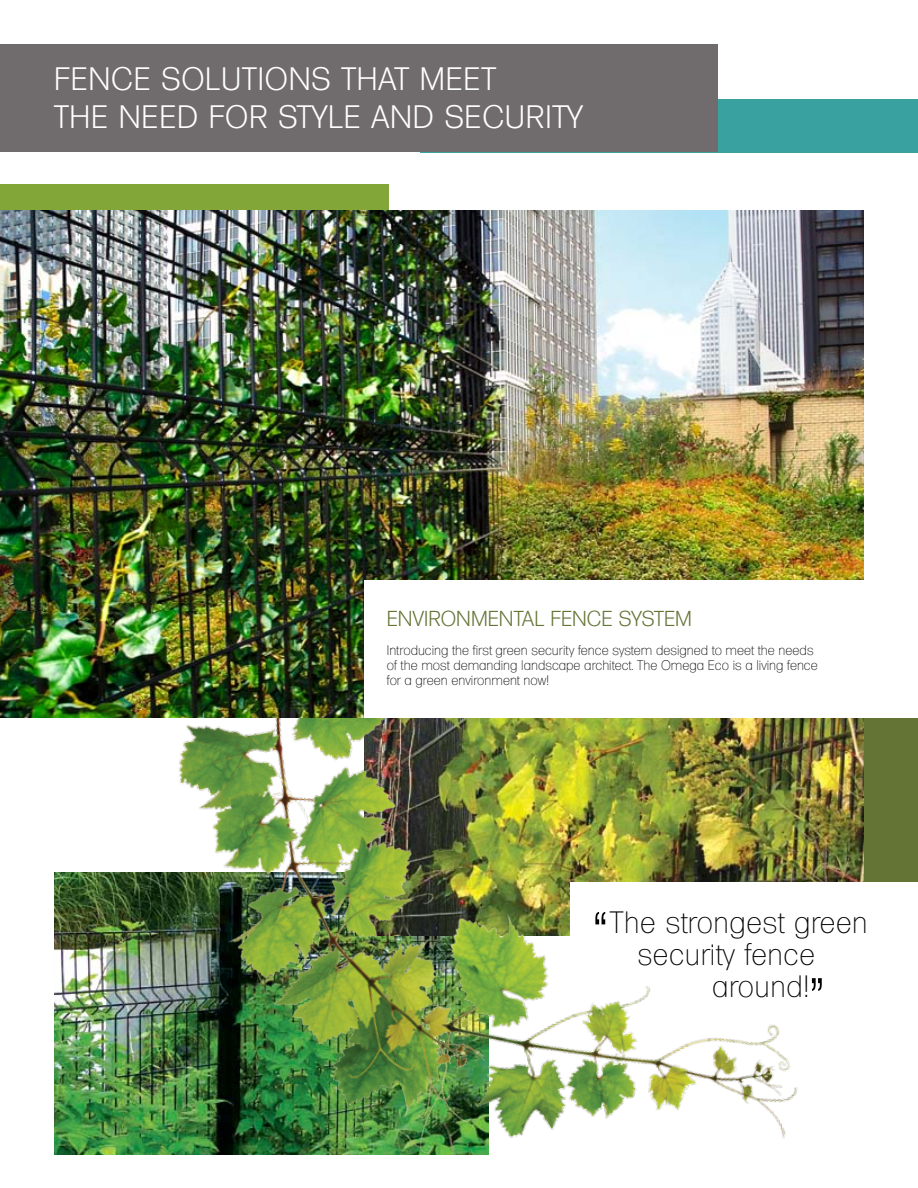
<style>
.page{position:relative;width:918px;height:1188px;background:#fff}
.page>*{position:absolute;margin:0;border:0;box-sizing:border-box;transform-origin:0 0}
.t1{font:300 31.5px/37.8px "Formula";letter-spacing:.025em;color:#fff}
.t2{font:200 30px/32.1px "Formula";letter-spacing:.02em;color:#000;text-align:center}
.t3{font:300 21px "Formula";color:#647435}
.t4{font:200 13.5px/15px "Formula";color:#000}
.s1{font-weight:300;font-size:55.65px}
</style>
<div class="page">
<div style="left:570px;top:712px;width:348px;height:183px;background:#647435"></div>
<div style="left:0;top:185px;width:389px;height:183px;background:#82a738"></div>
<img style="left:54px;top:873px;width:56px;height:282px">
<div style="left:570px;top:882px;width:348px;height:140px;background:#fff"></div>
<img style="left:110px;top:717px;width:754px;height:438px">
<img style="left:0;top:211px;width:864px;height:506px">
<div style="left:364px;top:580px;width:554px;height:138px;background:#fff"></div>
<div style="left:420px;top:99px;width:498px;height:54px;background:#39a1a0"></div>
<div style="left:0;top:44px;width:717px;height:108px;background:#706b6d"></div>
<h1 class="t1" style="left:54px;top:60px;width:530px">FENCE SOLUTIONS THAT MEET<br>THE NEED FOR STYLE AND SECURITY</h1>
<h3 class="t3" style="left:387px;top:607px;width:25px">ENVIRONMENTAL</h3>
<h3 class="t3" style="left:551px;top:607px;width:24px">FENCE</h3>
<h3 class="t3" style="left:619px;top:607px;width:26px">SYSTEM</h3>
<p class="t4" style="left:387px;top:643px;width:432px">Introducing the first green security fence system designed to meet the needs of the most demanding landscape architect. The Omega Eco is a living fence for a green environment now!</p>
<h2 class="t2" style="left:593px;top:906px;width:276px"><span class="s1">“</span>The strongest green security fence</h2>
<h2 class="t2" style="left:712px;top:970px;width:113px">around!<span class="s1">”</span></h2>
</div>
